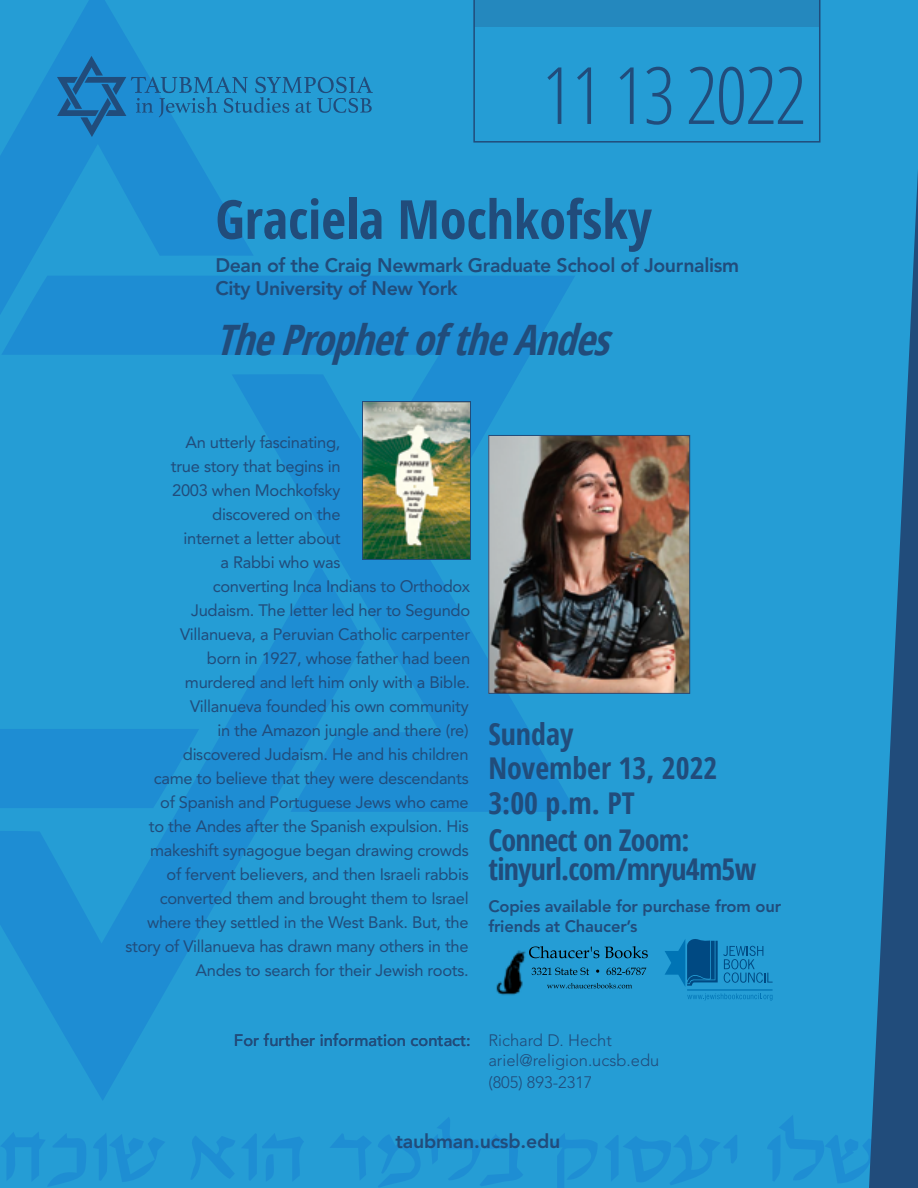
<style>
.page{position:relative;width:918px;height:1188px;background:#fff}
.page>*{position:absolute;margin:0;border:0;box-sizing:border-box;transform-origin:0 0}
.t1{font:300 condensed 79.05px "Open Sans";letter-spacing:-.025em;color:#214c7b}
.t2{font:700 condensed 54px "Open Sans";color:#214c7b}
.t3{font:italic 700 condensed 42px "Open Sans";color:#214c7b}
.t4{font:700 condensed 30px/28.5px "Open Sans";letter-spacing:-.025em;color:#214c7b}
.t5{font:700 condensed 30px/34.3px "Open Sans";color:#214c7b}
.t6{font:800 19.5px/23.4px "Avenir LT Std";letter-spacing:-.02em;color:#214c7b}
.t7{font:16.5px "Avenir LT Std";letter-spacing:-.02em;color:#214c7b}
.t8{font:300 16.5px/19.8px "Avenir LT Std";color:#214c7b}
.t9{font:800 16.5px/19.8px "Avenir LT Std";letter-spacing:-.01em;color:#214c7b}
.s1{font-weight:500}
</style>
<div class="page">
<div style="left:0;top:0;width:918px;height:1188px;background:linear-gradient(to right,#2296d4,#259ed5)"></div>
<svg style="left:869px;top:169px;width:49px;height:1019px;background:#2274a7"></svg>
<svg style="left:473px;top:0;width:347px;height:143px;background:#2497cf"></svg>
<svg style="left:57px;top:56px;width:316px;height:81px;background:#228dc7"></svg>
<img style="left:364px;top:403px;width:105px;height:155px">
<div style="left:362px;top:401px;width:109px;height:159px;border:1px solid #214c7b"></div>
<img style="left:490px;top:437px;width:198px;height:255px">
<div style="left:488px;top:435px;width:202px;height:259px;border:1px solid #214c7b"></div>
<img style="left:488px;top:947px;width:162px;height:54px">
<svg style="left:665px;top:937px;width:108px;height:50px;background:#1680b9"></svg>
<svg style="left:687px;top:993px;width:86px;height:8px"></svg>
<hr style="left:687px;top:989px;width:86px;height:2px;background:#0074b5">
<h1 class="t1" style="left:542px;top:42px;width:266px">11 13 2022</h1>
<h2 class="t2" style="left:215px;top:182px;width:438px">Graciela Mochkofsky</h2>
<p class="t6" style="left:215px;top:253px;width:525px">Dean of the Craig Newmark Graduate School of Journalism<br>City University of New York</p>
<h3 class="t3" style="left:215px;top:310px;width:410px">TheProphetoftheAndes</h3>
<p class="t7" style="left:185px;top:432px;width:157px">An utterly fascinating,</p>
<p class="t7" style="left:171px;top:456px;width:171px">true story that begins in</p>
<p class="t7" style="left:172px;top:480px;width:170px">2003 when Mochkofsky</p>
<p class="t7" style="left:212px;top:504px;width:130px">discovered on the</p>
<p class="t7" style="left:184px;top:528px;width:159px">internet a letter about</p>
<p class="t7" style="left:221px;top:552px;width:121px">a Rabbi who was</p>
<p class="t7" style="left:213px;top:576px;width:259px">converting Inca Indians to Orthodox</p>
<p class="t7" style="left:191px;top:600px;width:281px">Judaism. The letter led her to Segundo</p>
<p class="t7" style="left:180px;top:624px;width:292px">Villanueva, a Peruvian Catholic carpenter</p>
<p class="t7" style="left:207px;top:648px;width:265px">born in 1927, whose father had been</p>
<p class="t7" style="left:185px;top:672px;width:287px">murdered and left him only with a Bible.</p>
<p class="t7" style="left:190px;top:696px;width:280px">Villanueva founded his own community</p>
<p class="t7" style="left:217px;top:720px;width:253px">in the Amazon jungle and there (re)</p>
<p class="t7" style="left:183px;top:744px;width:287px">discovered Judaism. He and his children</p>
<p class="t7" style="left:154px;top:768px;width:316px">came to believe that they were descendants</p>
<p class="t7" style="left:160px;top:792px;width:310px">of Spanish and Portuguese Jews who came</p>
<p class="t7" style="left:149px;top:816px;width:321px">to the Andes after the Spanish expulsion. His</p>
<p class="t7" style="left:150px;top:840px;width:320px">makeshift synagogue began drawing crowds</p>
<p class="t7" style="left:167px;top:864px;width:304px">of fervent believers, and then Israeli rabbis</p>
<p class="t7" style="left:160px;top:888px;width:310px">converted them and brought them to Israel</p>
<p class="t7" style="left:147px;top:912px;width:323px">where they settled in the West Bank. But, the</p>
<p class="t7" style="left:126px;top:936px;width:345px">story of Villanueva has drawn many others in the</p>
<p class="t7" style="left:196px;top:960px;width:275px">Andes to search for their Jewish roots.</p>
<h3 class="t5" style="left:488px;top:716px;width:231px">Sunday<br>November 13, 2022<br>3:00 p.m. PT</h3>
<h3 class="t4" style="left:488px;top:825px;width:269px">Connect on Zoom: tinyurl.com/mryu4m5w</h3>
<p class="t9" style="left:488px;top:897px;width:294px">Copies available for purchase from our friends at Chaucer’s</p>
<p class="t8" style="left:488px;top:1030px;width:172px;text-indent:-254px"><span class="s1">For further information contact:</span> Richard D. Hecht ariel@religion.ucsb.edu</p>
<p class="t8" style="left:488px;top:1073px;width:106px">(805) 893-2317</p>
<p class="t6" style="left:395px;top:1129px;width:166px">taubman.ucsb.edu</p>
</div>
